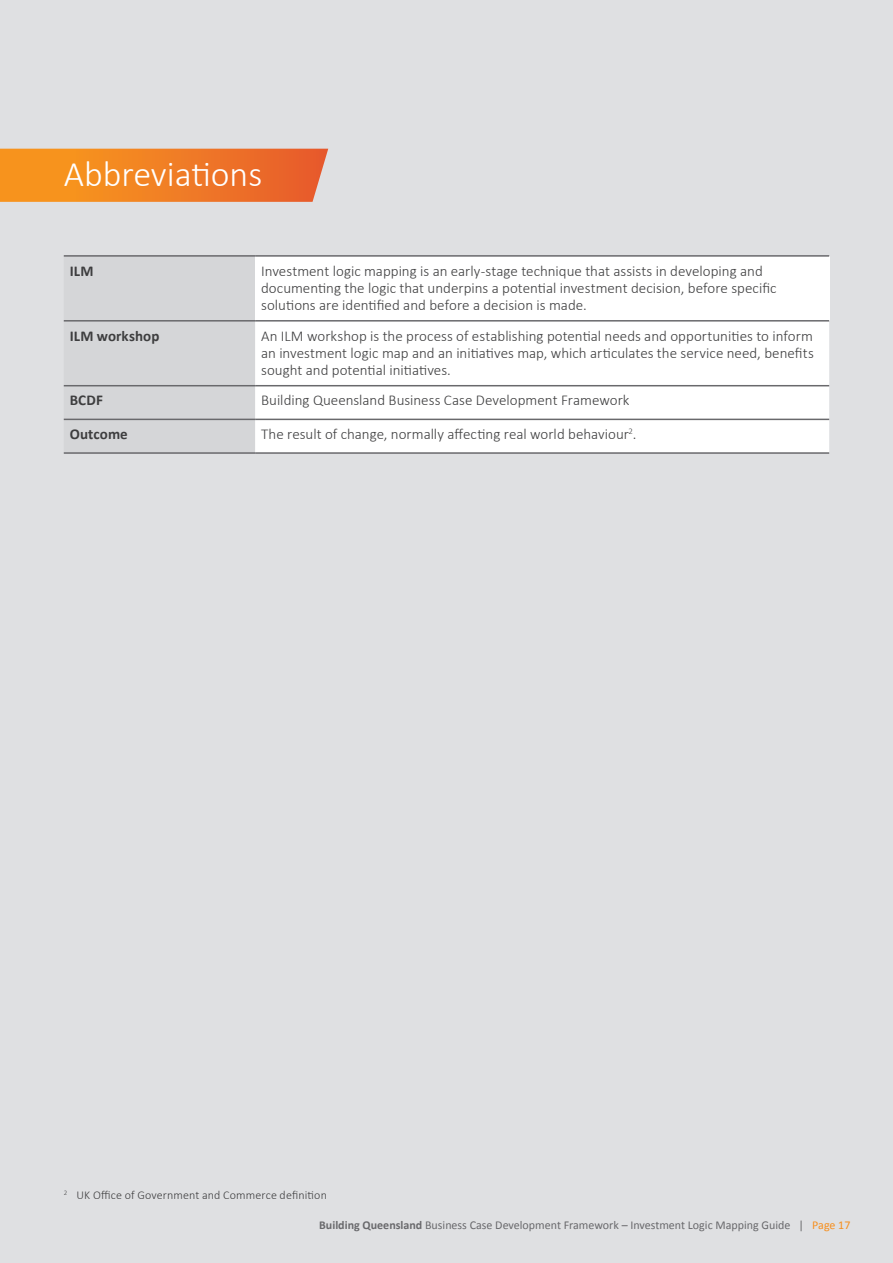
<style>
.page{position:relative;width:893px;height:1263px;background:#dfe0e2}
.page>*{position:absolute;margin:0;border:0;box-sizing:border-box;transform-origin:0 0}
.Heading_1{font:300 36px "Calibri";color:#fff}
.BODY{font:300 15px/17.2px "Calibri";color:#3e3e3f}
.BODY-2{font:700 15px "Calibri";letter-spacing:.005em;color:#3e3e3f}
.t1{font:12px "Calibri";color:#69696c}
.Footnotes{font:300 12px "Calibri";letter-spacing:.01em;color:#3e3e3f}
.s1{font-weight:700}
.s2{color:#f68f1e}
</style>
<div class="page">
<svg style="left:0;top:149px;width:328px;height:53px;background:#f07f27"></svg>
<svg style="left:64px;top:384px;width:191px;height:37px"></svg>
<div style="left:255px;top:256px;width:574px;height:65px;background:#fff"></div>
<div style="left:255px;top:322px;width:574px;height:130px;background:#fff"></div>
<hr style="left:64px;top:255px;width:191px;height:2px;background:#69696c">
<hr style="left:255px;top:255px;width:574px;height:2px;background:#69696c">
<hr style="left:64px;top:320px;width:191px;height:2px;background:#69696c">
<hr style="left:255px;top:320px;width:574px;height:2px;background:#69696c">
<hr style="left:64px;top:385px;width:191px;height:1px;background:#69696c">
<hr style="left:255px;top:385px;width:574px;height:1px;background:#69696c">
<hr style="left:64px;top:419px;width:191px;height:1px;background:#69696c">
<hr style="left:255px;top:419px;width:574px;height:1px;background:#69696c">
<hr style="left:64px;top:452px;width:191px;height:2px;background:#69696c">
<hr style="left:255px;top:452px;width:574px;height:2px;background:#69696c">
<p class="Heading_1" style="left:64px;top:152px;width:200px">Abbreviations</p>
<p class="BODY-2" style="left:70px;top:261px;width:25px">ILM</p>
<p class="BODY" style="left:261px;top:262px;width:517px">Investment logic mapping is an early-stage technique that assists in developing and documenting the logic that underpins a potential investment decision, before specific solutions are identified and before a decision is made.</p>
<p class="BODY-2" style="left:70px;top:326px;width:91px">ILM workshop</p>
<p class="BODY" style="left:261px;top:327px;width:554px;text-align:justify">An ILM workshop is the process of establishing potential needs and opportunities to inform an investment logic map and an initiatives map, which articulates the service need, benefits sought and potential initiatives.</p>
<p class="BODY-2" style="left:70px;top:391px;width:35px">BCDF</p>
<p class="BODY" style="left:261px;top:392px;width:370px">Building Queensland Business Case Development Framework</p>
<p class="BODY-2" style="left:70px;top:425px;width:60px">Outcome</p>
<p class="BODY" style="left:261px;top:425px;width:377px">The result of change, normally affecting real world behaviour<sup>2</sup>.</p>
<p class="Footnotes" style="left:64px;top:1188px;width:265px"><sup>2</sup> UK Office of Government and Commerce definition</p>
<p class="t1" style="left:319px;top:1216px;width:533px"><span class="s1">Building Queensland</span> Business Case Development Framework – Investment Logic Mapping Guide | <span class="s2">Page 17</span></p>
</div>
